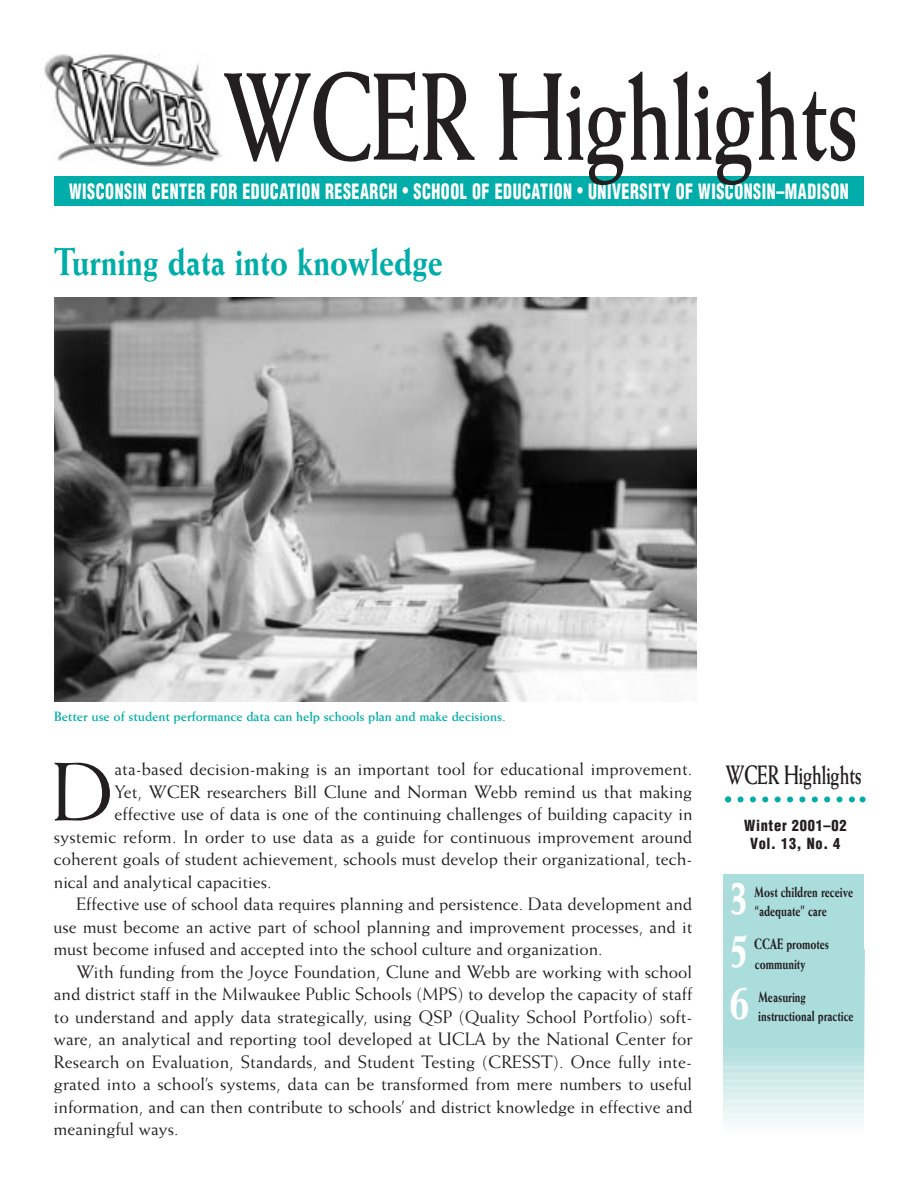
<style>
.page{position:relative;width:918px;height:1188px;background:#fff}
.page>*{position:absolute;margin:0;border:0;box-sizing:border-box;transform-origin:0 0}
.t1{font:700 124.5px "Weiss";letter-spacing:-.015em;color:#231f20;scale:.7 1}
.t2{font:82.8px "Weiss";color:#231f20}
.t3{font:800 52.65px "Weiss";color:#fff;scale:.7 1}
.t4{font:800 39px "Weiss";color:#00ada8;scale:.8 1}
.t5{font:700 26.7px "Weiss";letter-spacing:-.015em;color:#231f20;scale:.7 1}
.t6{font:900 condensed 20.7px "Helvetica";letter-spacing:.035em;color:#fff;scale:.78 1}
.t7{font:18px "Weiss";color:#231f20}
.t8{font:800 15px/19.5px "Weiss";color:#231f20;scale:.7 1}
.t9{font:900 condensed 15px/18px "Helvetica";letter-spacing:.05em;color:#231f20;text-align:center;scale:.96 1}
.t10{font:700 13.5px "Weiss";letter-spacing:-.005em;color:#00ada8}
.s1{font-size:18px}
</style>
<div class="page">
<div style="left:54px;top:176px;width:810px;height:30px;background:#00ada8"></div>
<img style="left:44px;top:54px;width:178px;height:113px">
<svg style="left:725px;top:796px;width:141px;height:6px"></svg>
<img style="left:54px;top:297px;width:643px;height:405px">
<div style="left:724px;top:874px;width:140px;height:187px;background:#acdddd"></div>
<hr style="left:724px;top:1045px;width:140px;height:2px;background:#b0dede">
<hr style="left:724px;top:1047px;width:140px;height:2px;background:#b2dfde">
<hr style="left:724px;top:1049px;width:140px;height:1px;background:#b3dfdf">
<hr style="left:724px;top:1050px;width:140px;height:1px;background:#b4e0df">
<hr style="left:724px;top:1051px;width:140px;height:1px;background:#b5e0df">
<hr style="left:724px;top:1052px;width:140px;height:2px;background:#b6e0e0">
<hr style="left:724px;top:1054px;width:140px;height:2px;background:#b8e1e1">
<hr style="left:724px;top:1056px;width:140px;height:1px;background:#b9e2e1">
<hr style="left:724px;top:1057px;width:140px;height:1px;background:#bae2e2">
<hr style="left:724px;top:1058px;width:140px;height:2px;background:#bbe2e2">
<hr style="left:724px;top:1060px;width:140px;height:2px;background:#bde3e3">
<hr style="left:724px;top:1061px;width:140px;height:2px;background:#bee4e4">
<hr style="left:724px;top:1063px;width:140px;height:1px;background:#bfe4e4">
<hr style="left:724px;top:1064px;width:140px;height:1px;background:#c0e4e4">
<hr style="left:724px;top:1065px;width:140px;height:2px;background:#c1e5e5">
<hr style="left:724px;top:1067px;width:140px;height:2px;background:#c3e6e5">
<hr style="left:724px;top:1069px;width:140px;height:1px;background:#c4e6e5">
<hr style="left:724px;top:1070px;width:140px;height:1px;background:#c5e6e6">
<hr style="left:724px;top:1071px;width:140px;height:1px;background:#c6e7e6">
<hr style="left:724px;top:1072px;width:140px;height:2px;background:#c7e7e7">
<hr style="left:724px;top:1074px;width:140px;height:2px;background:#c9e8e8">
<hr style="left:724px;top:1076px;width:140px;height:1px;background:#cae8e8">
<hr style="left:724px;top:1077px;width:140px;height:1px;background:#cbe9e9">
<hr style="left:724px;top:1078px;width:140px;height:1px;background:#cce9e9">
<hr style="left:724px;top:1079px;width:140px;height:2px;background:#cdeaea">
<hr style="left:724px;top:1081px;width:140px;height:2px;background:#cfebea">
<hr style="left:724px;top:1083px;width:140px;height:1px;background:#d0ebeb">
<hr style="left:724px;top:1084px;width:140px;height:1px;background:#d1eceb">
<hr style="left:724px;top:1085px;width:140px;height:1px;background:#d2ecec">
<hr style="left:724px;top:1086px;width:140px;height:2px;background:#d3ecec">
<hr style="left:724px;top:1088px;width:140px;height:2px;background:#d5eded">
<hr style="left:724px;top:1090px;width:140px;height:1px;background:#d6eeee">
<hr style="left:724px;top:1091px;width:140px;height:1px;background:#d7eeee">
<hr style="left:724px;top:1092px;width:140px;height:2px;background:#d8eeee">
<hr style="left:724px;top:1094px;width:140px;height:2px;background:#daefee">
<hr style="left:724px;top:1095px;width:140px;height:2px;background:#dbf0ef">
<hr style="left:724px;top:1097px;width:140px;height:1px;background:#dcf0ef">
<hr style="left:724px;top:1098px;width:140px;height:1px;background:#ddf1f0">
<hr style="left:724px;top:1099px;width:140px;height:2px;background:#def1f0">
<hr style="left:724px;top:1101px;width:140px;height:2px;background:#e0f2f1">
<hr style="left:724px;top:1102px;width:140px;height:2px;background:#e1f2f2">
<hr style="left:724px;top:1104px;width:140px;height:1px;background:#e2f3f2">
<hr style="left:724px;top:1105px;width:140px;height:1px;background:#e3f3f3">
<hr style="left:724px;top:1106px;width:140px;height:2px;background:#e5f4f3">
<hr style="left:724px;top:1108px;width:140px;height:2px;background:#e7f5f4">
<hr style="left:724px;top:1110px;width:140px;height:1px;background:#e8f5f4">
<hr style="left:724px;top:1111px;width:140px;height:1px;background:#e9f6f5">
<hr style="left:724px;top:1112px;width:140px;height:1px;background:#eaf6f5">
<hr style="left:724px;top:1113px;width:140px;height:2px;background:#ebf6f6">
<hr style="left:724px;top:1115px;width:140px;height:2px;background:#edf7f7">
<hr style="left:724px;top:1117px;width:140px;height:1px;background:#eef8f7">
<hr style="left:724px;top:1118px;width:140px;height:1px;background:#eff8f8">
<hr style="left:724px;top:1119px;width:140px;height:1px;background:#f0f9f8">
<hr style="left:724px;top:1120px;width:140px;height:2px;background:#f1f9f9">
<hr style="left:724px;top:1122px;width:140px;height:2px;background:#f3fafa">
<hr style="left:724px;top:1124px;width:140px;height:1px;background:#f4fbfa">
<hr style="left:724px;top:1125px;width:140px;height:1px;background:#f6fbfb">
<hr style="left:724px;top:1126px;width:140px;height:1px;background:#f7fbfb">
<hr style="left:724px;top:1127px;width:140px;height:2px;background:#f8fcfc">
<hr style="left:724px;top:1129px;width:140px;height:2px;background:#fafdfd">
<hr style="left:724px;top:1131px;width:140px;height:1px;background:#fbfdfd">
<h1 class="t1" style="left:224px;top:72px;width:908px">WCER Highlights</h1>
<p class="t6" style="left:69px;top:183px;width:1001px">WISCONSIN CENTER FOR EDUCATION RESEARCH <span class="s1">•</span> SCHOOL OF EDUCATION <span class="s1">•</span> UNIVERSITY OF WISCONSIN–MADISON</p>
<h3 class="t4" style="left:54px;top:248px;width:487px">Turning data into knowledge</h3>
<p class="t10" style="left:54px;top:711px;width:453px">Better use of student performance data can help schools plan and make decisions.</p>
<h2 class="t2" style="left:52px;top:759px;width:64px">D</h2>
<p class="t7" style="left:115px;top:762px;width:579px">ata-based decision-making is an important tool for educational improvement.</p>
<p class="t7" style="left:115px;top:784px;width:579px">Yet, WCER researchers Bill Clune and Norman Webb remind us that making</p>
<p class="t7" style="left:115px;top:807px;width:579px">effective use of data is one of the continuing challenges of building capacity in</p>
<p class="t7" style="left:54px;top:829px;width:640px">systemic reform. In order to use data as a guide for continuous improvement around</p>
<p class="t7" style="left:54px;top:852px;width:640px">coherent goals of student achievement, schools must develop their organizational, tech-</p>
<p class="t7" style="left:54px;top:874px;width:219px">nical and analytical capacities.</p>
<p class="t7" style="left:76px;top:897px;width:617px">Effective use of school data requires planning and persistence. Data development and</p>
<p class="t7" style="left:54px;top:919px;width:640px">use must become an active part of school planning and improvement processes, and it</p>
<p class="t7" style="left:54px;top:942px;width:550px">must become infused and accepted into the school culture and organization.</p>
<p class="t7" style="left:76px;top:964px;width:617px">With funding from the Joyce Foundation, Clune and Webb are working with school</p>
<p class="t7" style="left:54px;top:987px;width:640px">and district staff in the Milwaukee Public Schools (MPS) to develop the capacity of staff</p>
<p class="t7" style="left:54px;top:1009px;width:640px">to understand and apply data strategically, using QSP (Quality School Portfolio) soft-</p>
<p class="t7" style="left:54px;top:1032px;width:640px">ware, an analytical and reporting tool developed at UCLA by the National Center for</p>
<p class="t7" style="left:54px;top:1054px;width:640px">Research on Evaluation, Standards, and Student Testing (CRESST). Once fully inte-</p>
<p class="t7" style="left:54px;top:1077px;width:640px">grated into a school’s systems, data can be transformed from mere numbers to useful</p>
<p class="t7" style="left:54px;top:1099px;width:640px">information, and can then contribute to schools’ and district knowledge in effective and</p>
<p class="t7" style="left:54px;top:1122px;width:126px">meaningful ways.</p>
<h3 class="t5" style="left:726px;top:765px;width:196px">WCER Highlights</h3>
<p class="t9" style="left:744px;top:818px;width:108px">Winter 2001–02<br>Vol. 13, No. 4</p>
<h3 class="t3" style="left:728px;top:877px;width:33px">3</h3>
<p class="t8" style="left:755px;top:883px;width:143px">Most children receive “adequate” care</p>
<h3 class="t3" style="left:727px;top:930px;width:33px">5</h3>
<p class="t8" style="left:754px;top:936px;width:108px">CCAE promotes community</p>
<h3 class="t3" style="left:728px;top:982px;width:33px">6</h3>
<p class="t8" style="left:758px;top:988px;width:138px">Measuring instructional practice</p>
</div>
